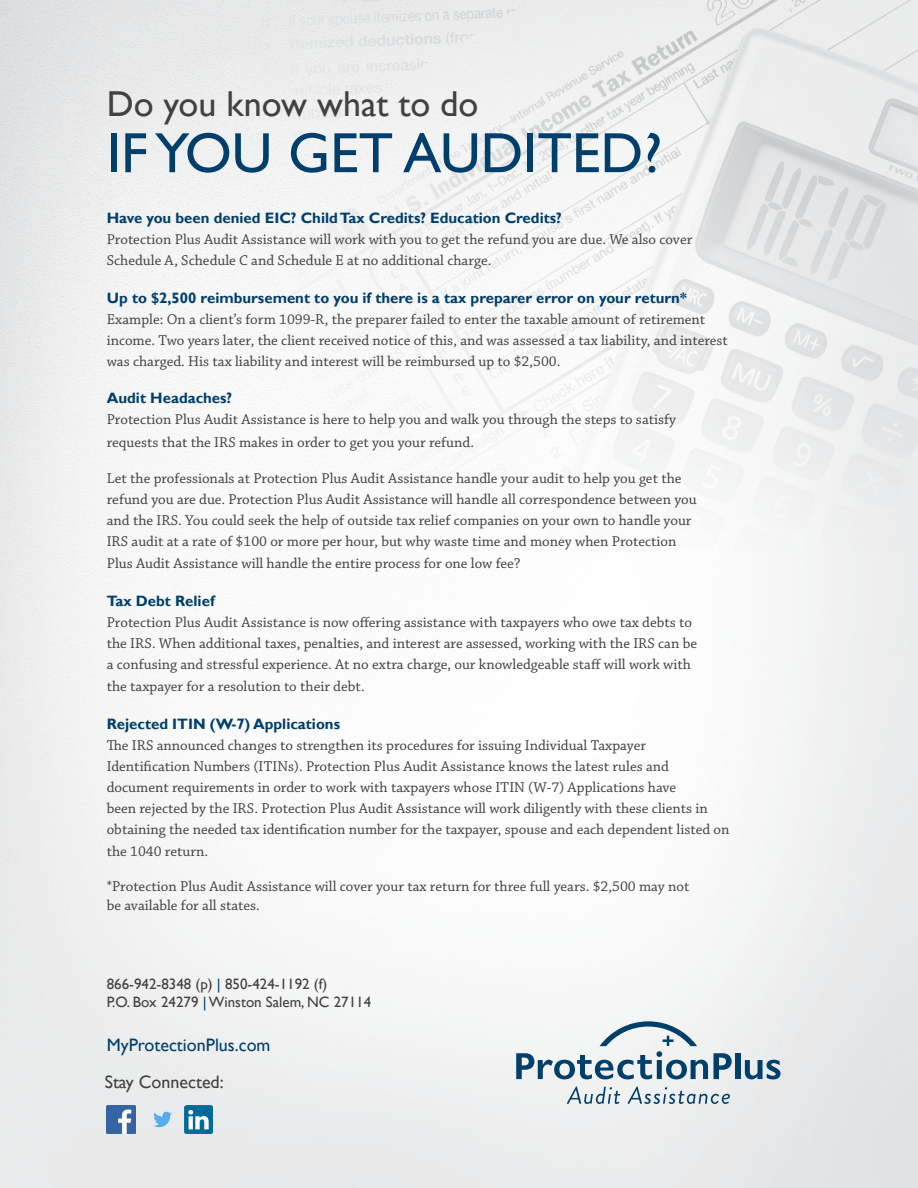
<style>
.page{position:relative;width:918px;height:1188px;background:#fff}
.page>*{position:absolute;margin:0;border:0;box-sizing:border-box;transform-origin:0 0}
.t1{font:57px "Gill Sans";color:#003e6b}
.t2{font:36px "Gill Sans";color:#414042}
.t3{font:18px "Gill Sans";color:#003e6b}
.t4{font:18px "Gill Sans";color:#414042}
.t5{font:15px/21px "Chaparral Pro";color:#414042}
.t6{font:700 15px "Gill Sans";color:#003e6b}
.t7{font:15px/17.4px "Gill Sans";color:#414042}
.s1{color:#003e6b}
</style>
<div class="page">
<img style="left:0;top:0;width:918px;height:1188px">
<img style="left:148px;top:1105px;width:29px;height:29px">
<img style="left:107px;top:1106px;width:28px;height:28px">
<img style="left:184px;top:1106px;width:29px;height:28px">
<svg style="left:567px;top:1086px;width:53px;height:18px"></svg>
<svg style="left:627px;top:1086px;width:103px;height:18px"></svg>
<div style="left:735px;top:1053px;width:5px;height:26px;background:#003e6b"></div>
<svg style="left:745px;top:1060px;width:36px;height:19px"></svg>
<svg style="left:516px;top:1021px;width:216px;height:58px"></svg>
<h2 class="t2" style="left:107px;top:83px;width:373px">Do you know what to do</h2>
<h1 class="t1" style="left:107px;top:120px;width:557px">IF YOU GET AUDITED?</h1>
<p class="t6" style="left:107px;top:209px;width:457px">Have you been denied EIC? Child Tax Credits? Education Credits?</p>
<p class="t5" style="left:107px;top:230px;width:587px">Protection Plus Audit Assistance will work with you to get the refund you are due. We also cover<br>Schedule A, Schedule C and Schedule E at no additional charge.</p>
<p class="t6" style="left:107px;top:289px;width:582px">Up to $2,500 reimbursement to you if there is a tax preparer error on your return*</p>
<p class="t5" style="left:107px;top:309px;width:623px">Example: On a client’s form 1099-R, the preparer failed to enter the taxable amount of retirement income. Two years later, the client received notice of this, and was assessed a tax liability, and interest was charged. His tax liability and interest will be reimbursed up to $2,500.</p>
<p class="t6" style="left:107px;top:389px;width:127px">Audit Headaches?</p>
<p class="t5" style="left:107px;top:409px;width:571px;line-height:22.5px">Protection Plus Audit Assistance is here to help you and walk you through the steps to satisfy requests that the IRS makes in order to get you your refund.</p>
<p class="t5" style="left:107px;top:468px;width:591px">Let the professionals at Protection Plus Audit Assistance handle your audit to help you get the refund you are due. Protection Plus Audit Assistance will handle all correspondence between you and the IRS. You could seek the help of outside tax relief companies on your own to handle your IRS audit at a rate of $100 or more per hour, but why waste time and money when Protection</p>
<p class="t5" style="left:107px;top:554px;width:415px">Plus Audit Assistance will handle the entire process for one low fee?</p>
<p class="t6" style="left:107px;top:592px;width:109px">Tax Debt Relief</p>
<p class="t5" style="left:107px;top:612px;width:592px">Protection Plus Audit Assistance is now offering assistance with taxpayers who owe tax debts to the IRS. When additional taxes, penalties, and interest are assessed, working with the IRS can be a confusing and stressful experience. At no extra charge, our knowledgeable staff will work with</p>
<p class="t5" style="left:107px;top:677px;width:259px">the taxpayer for a resolution to their debt.</p>
<p class="t6" style="left:107px;top:715px;width:235px">Rejected ITIN (W-7) Applications</p>
<p class="t5" style="left:107px;top:735px;width:624px">The IRS announced changes to strengthen its procedures for issuing Individual Taxpayer Identification Numbers (ITINs). Protection Plus Audit Assistance knows the latest rules and document requirements in order to work with taxpayers whose ITIN (W-7) Applications have<br>been rejected by the IRS. Protection Plus Audit Assistance will work diligently with these clients in obtaining the needed tax identification number for the taxpayer, spouse and each dependent listed on</p>
<p class="t5" style="left:107px;top:842px;width:103px">the 1040 return.</p>
<p class="t5" style="left:107px;top:877px;width:584px;line-height:19.5px">*Protection Plus Audit Assistance will cover your tax return for three full years. $2,500 may not be available for all states.</p>
<p class="t7" style="left:107px;top:976px;width:266px">866-942-8348 (p) <span class="s1">|</span> 850-424-1192 (f)<br>P.O. Box 24279 <span class="s1">|</span> Winston Salem, NC 27114</p>
<p class="t3" style="left:107px;top:1035px;width:165px">MyProtectionPlus.com</p>
<p class="t4" style="left:105px;top:1072px;width:121px">Stay Connected:</p>
</div>
